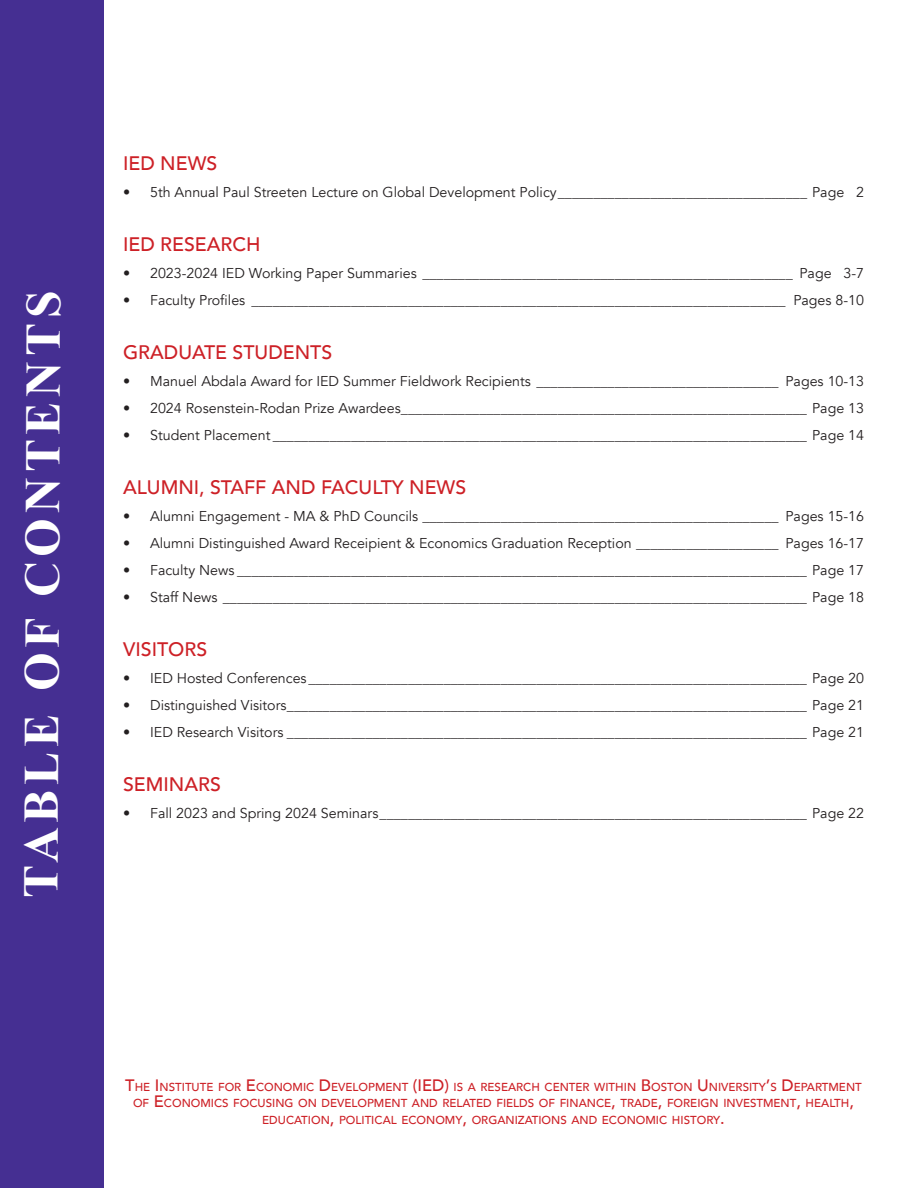
<style>
.page{position:relative;width:918px;height:1188px;background:#fff}
.page>*{position:absolute;margin:0;border:0;box-sizing:border-box;transform-origin:0 0}
.t1{font:700 49.5px "Times New Roman";letter-spacing:.095em;color:#fff}
.t2{font:500 19.5px "Avenir";color:#cd2026}
.t3{font:14.25px "Avenir";color:#231f20}
.t4{font:500 11.55px/16.4px "Avenir";color:#cd2026;text-align:center}
.s1{font-size:16.5px}
</style>
<div class="page">
<div style="left:0;top:0;width:104px;height:1188px;background:#452f92"></div>
<h1 class="t1" style="left:8px;top:898px;width:609px;rotate:-90deg">TABLE OF CONTENTS</h1>
<h2 class="t2" style="left:123px;top:146px;width:96px">IED NEWS</h2>
<p class="t3" style="left:123px;top:183px;width:743px">• 5th Annual Paul Streeten Lecture on Global Development Policy___________________________________ Page 2</p>
<h2 class="t2" style="left:123px;top:227px;width:139px">IED RESEARCH</h2>
<p class="t3" style="left:123px;top:264px;width:743px">• 2023-2024 IED Working Paper Summaries ____________________________________________________ Page 3-7</p>
<p class="t3" style="left:123px;top:291px;width:742px">• Faculty Profiles ___________________________________________________________________________ Pages 8-10</p>
<h2 class="t2" style="left:123px;top:335px;width:211px">GRADUATE STUDENTS</h2>
<p class="t3" style="left:123px;top:372px;width:743px">• Manuel Abdala Award for IED Summer Fieldwork Recipients __________________________________ Pages 10-13</p>
<p class="t3" style="left:123px;top:399px;width:742px">• 2024 Rosenstein-Rodan Prize Awardees_________________________________________________________ Page 13</p>
<p class="t3" style="left:123px;top:426px;width:742px">• Student Placement ___________________________________________________________________________ Page 14</p>
<h2 class="t2" style="left:123px;top:470px;width:345px">ALUMNI, STAFF AND FACULTY NEWS</h2>
<p class="t3" style="left:123px;top:507px;width:743px">• Alumni Engagement - MA &amp; PhD Councils __________________________________________________ Pages 15-16</p>
<p class="t3" style="left:123px;top:534px;width:743px">• Alumni Distinguished Award Receipient &amp; Economics Graduation Reception ____________________ Pages 16-17</p>
<p class="t3" style="left:123px;top:561px;width:742px">• Faculty News ________________________________________________________________________________ Page 17</p>
<p class="t3" style="left:123px;top:588px;width:742px">• Staff News __________________________________________________________________________________ Page 18</p>
<h2 class="t2" style="left:123px;top:632px;width:86px">VISITORS</h2>
<p class="t3" style="left:123px;top:669px;width:742px">• IED Hosted Conferences______________________________________________________________________ Page 20</p>
<p class="t3" style="left:123px;top:696px;width:742px">• Distinguished Visitors_________________________________________________________________________ Page 21</p>
<p class="t3" style="left:123px;top:723px;width:742px">• IED Research Visitors _________________________________________________________________________ Page 21</p>
<h2 class="t2" style="left:123px;top:767px;width:99px">SEMINARS</h2>
<p class="t3" style="left:123px;top:804px;width:742px">• Fall 2023 and Spring 2024 Seminars____________________________________________________________ Page 22</p>
<p class="t4" style="left:125px;top:1078px;width:738px"><span class="s1">T</span>HE <span class="s1">I</span>NSTITUTE FOR <span class="s1">E</span>CONOMIC <span class="s1">D</span>EVELOPMENT <span class="s1">(IED)</span> IS A RESEARCH CENTER WITHI N <span class="s1">B</span>OSTON <span class="s1">U</span> NIVERSITY<span class="s1">’</span>S <span class="s1">D</span>EPARTMENT<br>OF <span class="s1">E</span>CONOMICS FOCUSI NG ON DEVELOPMENT AND RELATED FI ELDS OF FI NANCE<span class="s1">,</span> TRADE<span class="s1">,</span> FOREIGN I NVESTMENT<span class="s1">,</span> HEALTH<span class="s1">,<br></span>EDUCATION<span class="s1">,</span> POLITICAL ECONOMY<span class="s1">,</span> ORGANIZATIONS AND ECONOMIC HISTORY<span class="s1">.</span></p>
</div>
